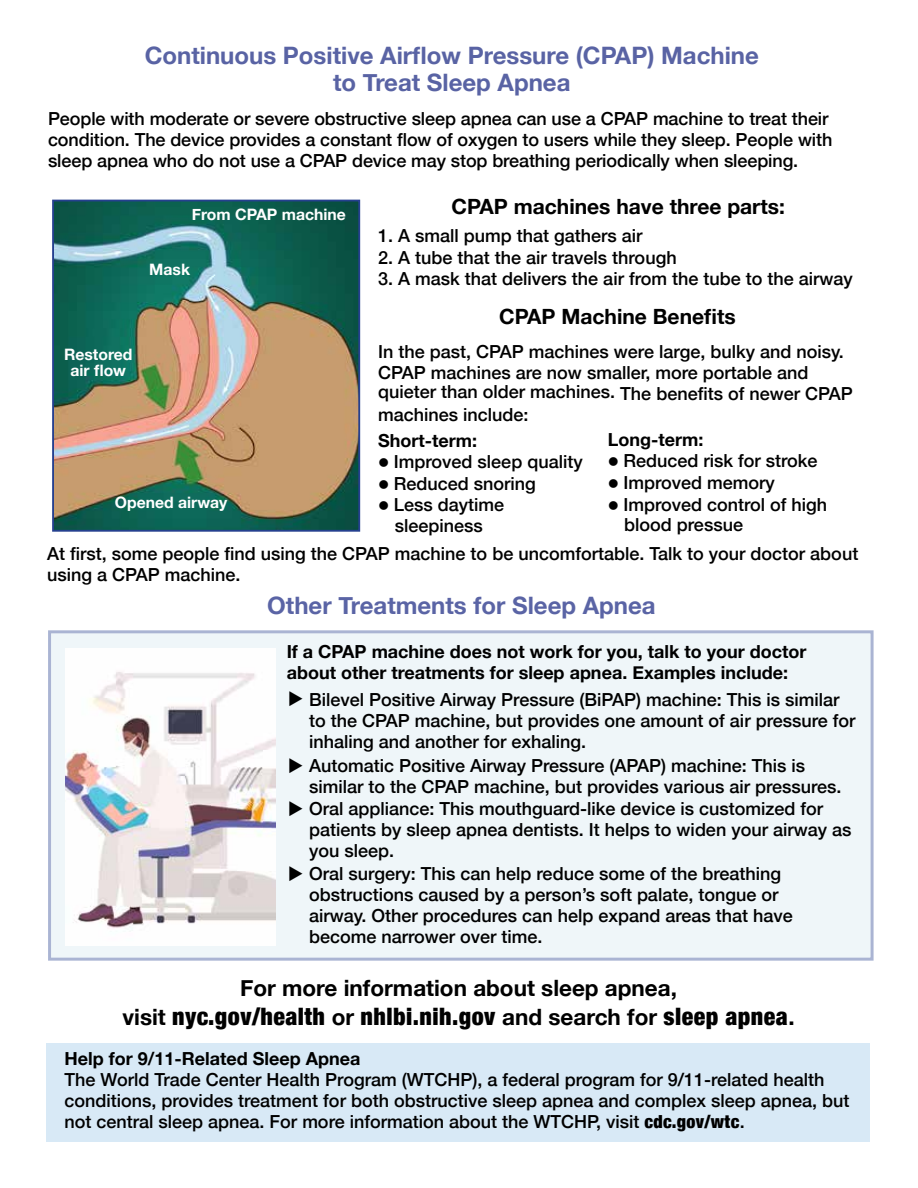
<style>
.page{position:relative;width:918px;height:1188px;background:#fff}
.page>*{position:absolute;margin:0;border:0;box-sizing:border-box;transform-origin:0 0}
.t1{font:700 24px/27px "Helvetica Neue";color:#5963a4;text-align:center}
.t2{font:900 condensed 24px "Helvetica Neue";letter-spacing:.02em;color:#000}
.t3{font:700 24px "Helvetica Neue";color:#5a64a5}
.t4{font:700 22.5px "Helvetica Neue";color:#000}
.t5{font:700 21px "Helvetica Neue";color:#000}
.t6{font:500 18px/21.5px "Helvetica Neue";color:#000}
.t7{font:700 18px/21px "Helvetica Neue";color:#000}
.t8{font:700 15.75px/16.5px "Helvetica Neue";color:#fff;text-align:center}
.s1{font-weight:700;font-stretch:normal;font-size:22.5px}
.s2{font-weight:900;font-stretch:condensed}
</style>
<div class="page">
<div style="left:48px;top:630px;width:826px;height:331px;background:#eff6f9"></div>
<div style="left:46px;top:1043px;width:824px;height:98px;background:#d8e9f6"></div>
<img style="left:55px;top:203px;width:302px;height:326px">
<div style="left:52px;top:200px;width:308px;height:332px;border:2px solid #25408f"></div>
<img style="left:66px;top:648px;width:209px;height:298px">
<h1 class="t1" style="left:145px;top:42px;width:616px">Continuous Positive Airflow Pressure (CPAP) Machine to Treat Sleep Apnea</h1>
<p class="t6" style="left:48px;top:106px;width:786px;line-height:21px">People with moderate or severe obstructive sleep apnea can use a CPAP machine to treat their condition. The device provides a constant flow of oxygen to users while they sleep. People with sleep apnea who do not use a CPAP device may stop breathing periodically when sleeping.</p>
<p class="t5" style="left:452px;top:190px;width:335px">CPAP machines have three parts:</p>
<p class="t8" style="left:192px;top:206px;width:156px">From CPAP machine</p>
<p class="t8" style="left:149px;top:261px;width:42px">Mask</p>
<p class="t8" style="left:64px;top:346px;width:70px">Restored air flow</p>
<p class="t8" style="left:115px;top:495px;width:114px">Opened airway</p>
<p class="t6" style="left:378px;top:223px;width:266px">1. A small pump that gathers air</p>
<p class="t6" style="left:378px;top:245px;width:300px">2. A tube that the air travels through</p>
<p class="t6" style="left:378px;top:267px;width:476px">3. A mask that delivers the air from the tube to the airway</p>
<p class="t5" style="left:499px;top:300px;width:238px">CPAP Machine Benefits</p>
<p class="t6" style="left:378px;top:340px;width:476px;line-height:20.2px">In the past, CPAP machines were large, bulky and noisy.<br>CPAP machines are now smaller, more portable and quieter than older machines. The benefits of newer CPAP</p>
<p class="t6" style="left:378px;top:403px;width:152px">machines include:</p>
<p class="t7" style="left:378px;top:430px;width:100px">Short-term:</p>
<p class="t6" style="left:378px;top:450px;width:206px">● Improved sleep quality</p>
<p class="t6" style="left:378px;top:471px;width:159px">● Reduced snoring</p>
<p class="t6" style="left:378px;top:493px;width:128px">● Less daytime</p>
<p class="t7" style="left:608px;top:429px;width:97px">Long-term:</p>
<p class="t6" style="left:608px;top:449px;width:211px">● Reduced risk for stroke</p>
<p class="t6" style="left:608px;top:471px;width:169px">● Improved memory</p>
<p class="t6" style="left:608px;top:492px;width:221px">● Improved control of high</p>
<p class="t6" style="left:395px;top:513px;width:90px">sleepiness</p>
<p class="t6" style="left:624px;top:513px;width:120px">blood pressue</p>
<p class="t6" style="left:47px;top:542px;width:813px;line-height:21px">At first, some people find using the CPAP machine to be uncomfortable. Talk to your doctor about using a CPAP machine.</p>
<h1 class="t3" style="left:267px;top:587px;width:390px">Other Treatments for Sleep Apnea</h1>
<p class="t7" style="left:287px;top:642px;width:521px">If a CPAP machine does not work for you, talk to your doctor about other treatments for sleep apnea. Examples include:</p>
<p class="t6" style="left:309px;top:687px;width:548px;line-height:21px">Bilevel Positive Airway Pressure (BiPAP) machine: This is similar to the CPAP machine, but provides one amount of air pressure for inhaling and another for exhaling.</p>
<p class="t6" style="left:309px;top:753px;width:544px">Automatic Positive Airway Pressure (APAP) machine: This is similar to the CPAP machine, but provides various air pressures.<br>Oral appliance: This mouthguard-like device is customized for patients by sleep apnea dentists. It helps to widen your airway as you sleep.<br>Oral surgery: This can help reduce some of the breathing obstructions caused by a person’s soft palate, tongue or<br>airway. Other procedures can help expand areas that have become narrower over time.</p>
<p class="t4" style="left:240px;top:970px;width:438px">For more information about sleep apnea,</p>
<h1 class="t2" style="left:123px;top:997px;width:674px"><span class="s1">visit</span> nyc.gov/health <span class="s1">or</span> nhlbi.nih.gov <span class="s1">and search for</span> sleep apnea<span class="s1">.</span></h1>
<p class="t7" style="left:65px;top:1048px;width:297px">Help for 9/11-Related Sleep Apnea</p>
<p class="t6" style="left:65px;top:1068px;width:786px;line-height:21px">The World Trade Center Health Program (WTCHP), a federal program for 9/11-related health conditions, provides treatment for both obstructive sleep apnea and complex sleep apnea, but not central sleep apnea. For more information about the WTCHP, visit <span class="s2">cdc.gov/wtc</span>.</p>
</div>
